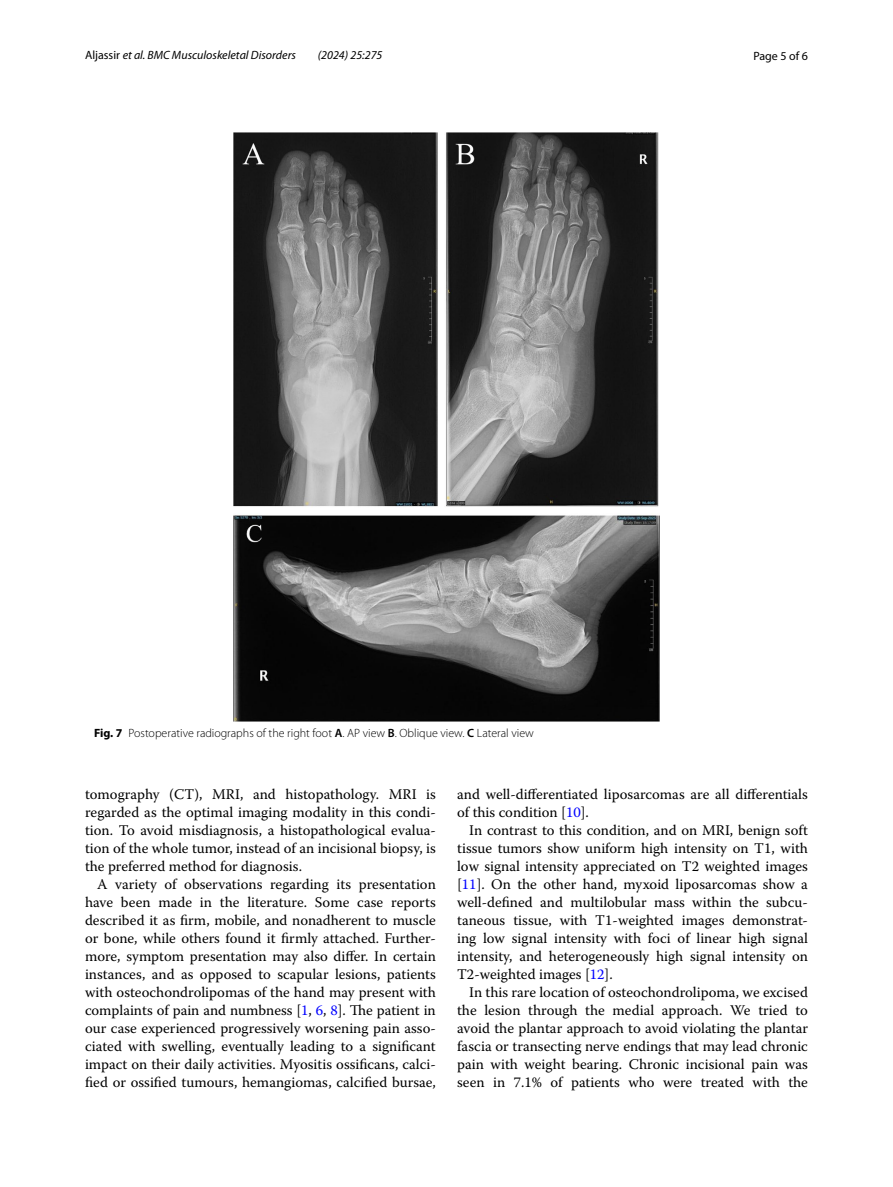
<style>
.page{position:relative;width:893px;height:1187px;background:#fff}
.page>*{position:absolute;margin:0;border:0;box-sizing:border-box;transform-origin:0 0}
.t1{font:14.7px/18px "Warnock Pro";color:#000;text-align:justify}
.t2{font:300 12px "Myriad Pro";color:#000}
.t3{font:italic 12px "Myriad Pro";color:#000}
.t4{font:12px "Myriad Pro";color:#000}
.s1{font-style:normal}
.s2{font-weight:700}
.s3{font-weight:600}
.s4{color:#00f}
</style>
<div class="page">
<img style="left:234px;top:133px;width:425px;height:588px">
<p class="t3" style="left:85px;top:48px;width:212px"><span class="s1">Aljassir</span> et al. BMC Musculoskeletal Disorders</p>
<p class="t3" style="left:318px;top:48px;width:66px">(2024) 25:275</p>
<p class="t4" style="left:753px;top:48px;width:56px">Page 5 of 6</p>
<p class="t2" style="left:94px;top:725px;width:441px"><span class="s2">Fig. 7</span> Postoperative radiographs of the right foot <span class="s3">A</span>. AP view <span class="s3">B</span>. Oblique view. <span class="s3">C</span> Lateral view</p>
<p class="t1" style="left:85px;top:785px;width:352px">tomography (CT), MRI, and histopathology. MRI is regarded as the optimal imaging modality in this condi&shy;tion. To avoid misdiagnosis, a histopathological evalua&shy;tion of the whole tumor, instead of an incisional biopsy, is the preferred method for diagnosis.</p>
<p class="t1" style="left:85px;top:875px;width:352px;text-indent:12px">A variety of observations regarding its presentation have been made in the literature. Some case reports described it as firm, mobile, and nonadherent to muscle or bone, while others found it firmly attached. Further&shy;more, symptom presentation may also differ. In certain instances, and as opposed to scapular lesions, patients with osteochondrolipomas of the hand may present with complaints of pain and numbness [<span class="s4">1</span>, <span class="s4">6</span>, <span class="s4">8</span>]. The patient in our case experienced progressively worsening pain asso&shy;ciated with swelling, eventually leading to a significant impact on their daily activities. Myositis ossificans, calci&shy;fied or ossified tumours, hemangiomas, calcified bursae,</p>
<p class="t1" style="left:457px;top:785px;width:352px">and well-differentiated liposarcomas are all differentials of this condition [<span class="s4">10</span>].</p>
<p class="t1" style="left:457px;top:821px;width:352px;text-indent:12px">In contrast to this condition, and on MRI, benign soft tissue tumors show uniform high intensity on T1, with low signal intensity appreciated on T2 weighted images [<span class="s4">11</span>]. On the other hand, myxoid liposarcomas show a well-defined and multilobular mass within the subcu&shy;taneous tissue, with T1-weighted images demonstrat&shy;ing low signal intensity with foci of linear high signal intensity, and heterogeneously high signal intensity on T2-weighted images [<span class="s4">12</span>].</p>
<p class="t1" style="left:457px;top:983px;width:352px;text-indent:12px">In this rare location of osteochondrolipoma, we excised the lesion through the medial approach. We tried to avoid the plantar approach to avoid violating the plantar fascia or transecting nerve endings that may lead chronic pain with weight bearing. Chronic incisional pain was seen in 7.1% of patients who were treated with the</p>
</div>
